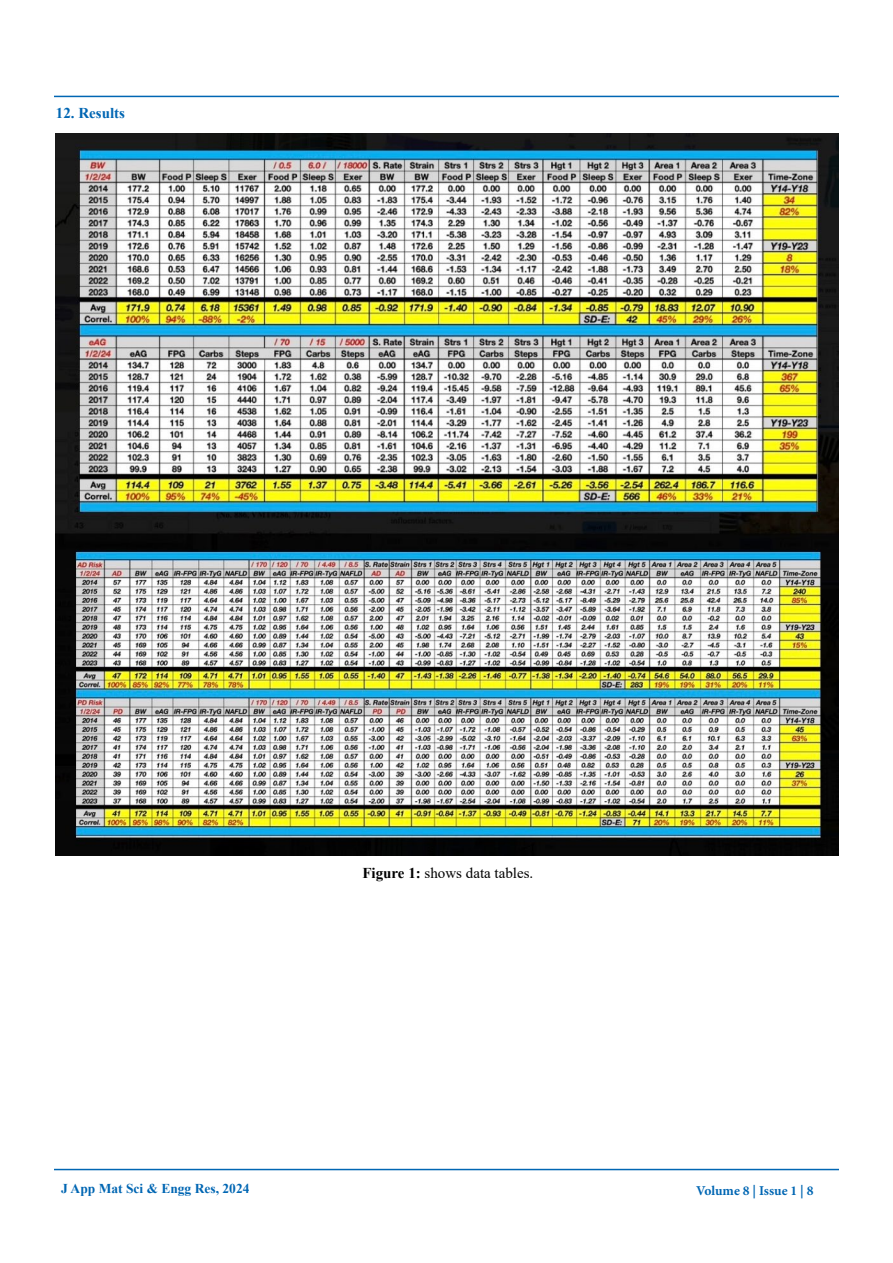
<style>
.page{position:relative;width:893px;height:1263px;background:#fff}
.page>*{position:absolute;margin:0;border:0;box-sizing:border-box;transform-origin:0 0}
.t1{font:15px "Times New Roman";color:#000}
.t2{font:700 15px "Times New Roman";color:#0066b3}
.t3{font:700 13.5px "Times New Roman";color:#0066b3}
.t4{font:700 13.5px "Minion Pro";letter-spacing:-.005em;color:#0066b3}
.s1{font-weight:700}
</style>
<div class="page">
<hr style="left:54px;top:1169px;width:785px;height:1px;background:#0066b3">
<hr style="left:54px;top:96px;width:785px;height:1px;background:#0066b3">
<img style="left:56px;top:133px;width:782px;height:722px">
<p class="t2" style="left:56px;top:102px;width:71px">12. Results</p>
<p class="t1" style="left:362px;top:862px;width:172px"><span class="s1">Figure 1:</span> shows data tables.</p>
<p class="t3" style="left:61px;top:1178px;width:190px">J App Mat Sci &amp; Engg Res, 2024</p>
<p class="t4" style="left:696px;top:1182px;width:119px">Volume 8 | Issue 1 | 8</p>
</div>
